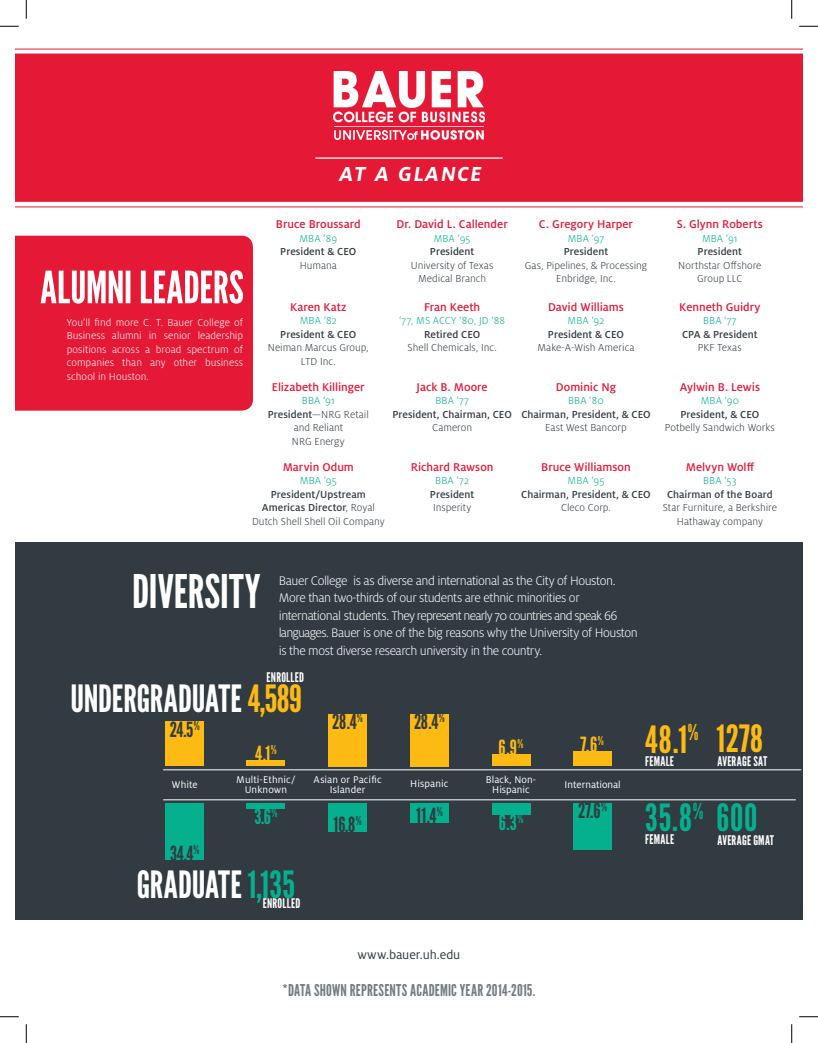
<style>
.page{position:relative;width:818px;height:1043px;background:#fff}
.page>*{position:absolute;margin:0;border:0;box-sizing:border-box;transform-origin:0 0}
.t1{font:46.25px "League Gothic";color:#fff}
.t2{font:37.5px "League Gothic";letter-spacing:-.005em;color:#fff}
.t3{font:37.5px "League Gothic";letter-spacing:.01em;color:#fcba13}
.t4{font:37.5px "League Gothic";color:#05b08f}
.t5{font:italic 700 22.5px "Milo OT";letter-spacing:.06em;color:#fff}
.t6{font:20.88px "League Gothic";letter-spacing:-.015em;color:#323b41}
.t7{font:20.88px "League Gothic";color:#fcba13}
.t8{font:20.88px "League Gothic";color:#05b08f}
.t9{font:16.25px "League Gothic";letter-spacing:.015em;color:#747c82}
.t10{font:300 13.75px/17.5px "Milo OT";letter-spacing:-.035em;color:#fff}
.t11{font:13.75px "Milo OT";letter-spacing:-.005em;color:#323b41}
.t12{font:13.25px "League Gothic";letter-spacing:.02em;color:#fff}
.t13{font:500 12.5px "Milo OT";color:#e51836}
.t14{font:300 11.25px/13.5px "Milo OT";color:#323b41;text-align:center}
.t15{font:500 11.25px/13.5px "Milo OT";color:#323b41;text-align:center}
.t16{font:300 11.25px/13.5px "Milo OT";color:#fff;text-align:justify}
.t17{font:300 11.25px "Milo OT";letter-spacing:.005em;color:#05b08f}
.t18{font:10.88px/10px "Milo OT";letter-spacing:.01em;color:#fff;text-align:center}
.s1{color:#05b08f}
.s2{font-weight:500}
.s3{font-weight:300}
.s4{color:#fcba13}
</style>
<div class="page">
<svg style="left:15px;top:49px;width:787px;height:158px;background:#e72d48"></svg>
<div style="left:15px;top:236px;width:238px;height:174px;background:#e51836"></div>
<div style="left:15px;top:542px;width:787px;height:377px;background:#323b41"></div>
<div style="left:166px;top:803px;width:38px;height:57px;background:#05b08f"></div>
<div style="left:573px;top:803px;width:38px;height:47px;background:#05b08f"></div>
<div style="left:328px;top:803px;width:38px;height:28px;background:#05b08f"></div>
<div style="left:247px;top:803px;width:38px;height:6px;background:#05b08f"></div>
<div style="left:410px;top:803px;width:38px;height:19px;background:#05b08f"></div>
<div style="left:492px;top:803px;width:38px;height:12px;background:#05b08f"></div>
<hr style="left:163px;top:769px;width:638px;height:1px;background:#fff">
<hr style="left:163px;top:799px;width:632px;height:1px;background:#fff">
<div style="left:166px;top:721px;width:38px;height:45px;background:#fcba13"></div>
<div style="left:328px;top:714px;width:38px;height:52px;background:#fcba13"></div>
<div style="left:410px;top:714px;width:38px;height:52px;background:#fcba13"></div>
<div style="left:247px;top:760px;width:38px;height:6px;background:#fcba13"></div>
<div style="left:492px;top:754px;width:38px;height:12px;background:#fcba13"></div>
<div style="left:573px;top:751px;width:38px;height:15px;background:#fcba13"></div>
<svg style="left:41px;top:270px;width:202px;height:33px"></svg>
<hr style="left:315px;top:157px;width:187px;height:2px;background:#fff">
<svg style="left:0;top:25px;width:19px;height:2px"></svg>
<svg style="left:799px;top:25px;width:19px;height:2px"></svg>
<svg style="left:0;top:1016px;width:19px;height:1px"></svg>
<svg style="left:799px;top:1016px;width:19px;height:1px"></svg>
<svg style="left:25px;top:0;width:2px;height:19px"></svg>
<svg style="left:25px;top:1024px;width:2px;height:18px"></svg>
<svg style="left:791px;top:0;width:1px;height:19px"></svg>
<svg style="left:791px;top:1024px;width:1px;height:18px"></svg>
<p class="t16" style="left:67px;top:316px;width:178px">You’ll find more C. T. Bauer College of Business alumni in senior leadership positions across a broad spectrum of companies than any other business school in Houston.</p>
<h3 class="t5" style="left:339px;top:161px;width:144px">AT A GLANCE</h3>
<p class="t13" style="left:276px;top:217px;width:86px">Bruce Broussard</p>
<p class="t17" style="left:299px;top:232px;width:39px">MBA ‘89</p>
<p class="t15" style="left:280px;top:245px;width:77px">President &amp; CEO</p>
<p class="t14" style="left:300px;top:258px;width:39px">Humana</p>
<p class="t13" style="left:290px;top:300px;width:58px">Karen Katz</p>
<p class="t17" style="left:300px;top:314px;width:39px">MBA ‘82</p>
<p class="t15" style="left:280px;top:327px;width:77px">President &amp; CEO</p>
<p class="t14" style="left:268px;top:341px;width:102px">Neiman Marcus Group,<br>LTD Inc.</p>
<p class="t13" style="left:272px;top:380px;width:94px">Elizabeth Killinger</p>
<p class="t14" style="left:268px;top:394px;width:103px"><span class="s1">BBA ‘91<br></span><span class="s2">President</span>—NRG Retail and Reliant<br>NRG Energy</p>
<p class="t13" style="left:283px;top:460px;width:73px">Marvin Odum</p>
<p class="t17" style="left:300px;top:474px;width:38px">MBA ‘95</p>
<p class="t15" style="left:252px;top:487px;width:134px">President/Upstream<br>Americas Director<span class="s3">, Royal<br>Dutch Shell Shell Oil Company</span></p>
<p class="t13" style="left:396px;top:217px;width:113px">Dr. David L. Callender</p>
<p class="t17" style="left:433px;top:232px;width:38px">MBA ‘95</p>
<p class="t15" style="left:430px;top:245px;width:46px">President</p>
<p class="t14" style="left:411px;top:258px;width:84px">University of Texas<br>Medical Branch</p>
<p class="t13" style="left:424px;top:300px;width:58px">Fran Keeth</p>
<p class="t17" style="left:399px;top:314px;width:108px">‘77, MS ACCY ‘80, JD ‘88</p>
<p class="t15" style="left:424px;top:327px;width:58px">Retired CEO</p>
<p class="t14" style="left:407px;top:341px;width:91px">Shell Chemicals, Inc.</p>
<p class="t13" style="left:416px;top:380px;width:73px">Jack B. Moore</p>
<p class="t17" style="left:435px;top:394px;width:35px">BBA ‘77</p>
<p class="t15" style="left:392px;top:407px;width:121px">President, Chairman, CEO</p>
<p class="t14" style="left:432px;top:421px;width:41px">Cameron</p>
<p class="t13" style="left:411px;top:460px;width:84px">Richard Rawson</p>
<p class="t17" style="left:435px;top:474px;width:35px">BBA ‘72</p>
<p class="t15" style="left:430px;top:487px;width:46px">President</p>
<p class="t14" style="left:433px;top:501px;width:40px">Insperity</p>
<p class="t13" style="left:539px;top:217px;width:96px">C. Gregory Harper</p>
<p class="t17" style="left:567px;top:232px;width:38px">MBA ‘97</p>
<p class="t15" style="left:563px;top:245px;width:46px">President</p>
<p class="t14" style="left:524px;top:258px;width:124px">Gas, Pipelines, &amp; Processing<br>Enbridge, Inc.</p>
<p class="t13" style="left:548px;top:300px;width:77px">David Williams</p>
<p class="t17" style="left:567px;top:314px;width:38px">MBA ‘92</p>
<p class="t15" style="left:548px;top:327px;width:77px">President &amp; CEO</p>
<p class="t14" style="left:537px;top:341px;width:98px">Make-A-Wish America</p>
<p class="t13" style="left:556px;top:380px;width:62px">Dominic Ng</p>
<p class="t17" style="left:568px;top:394px;width:37px">BBA ‘80</p>
<p class="t15" style="left:521px;top:407px;width:131px">Chairman, President, &amp; CEO</p>
<p class="t14" style="left:545px;top:421px;width:83px">East West Bancorp</p>
<p class="t13" style="left:541px;top:460px;width:91px">Bruce Williamson</p>
<p class="t17" style="left:567px;top:474px;width:38px">MBA ‘95</p>
<p class="t15" style="left:521px;top:487px;width:131px">Chairman, President, &amp; CEO</p>
<p class="t14" style="left:561px;top:501px;width:51px">Cleco Corp.</p>
<p class="t13" style="left:676px;top:217px;width:88px">S. Glynn Roberts</p>
<p class="t17" style="left:702px;top:232px;width:37px">MBA ‘91</p>
<p class="t15" style="left:697px;top:245px;width:46px">President</p>
<p class="t14" style="left:678px;top:258px;width:85px">Northstar Offshore<br>Group LLC</p>
<p class="t13" style="left:679px;top:300px;width:83px">Kenneth Guidry</p>
<p class="t17" style="left:703px;top:314px;width:35px">BBA ‘77</p>
<p class="t15" style="left:682px;top:327px;width:77px">CPA &amp; President</p>
<p class="t14" style="left:697px;top:341px;width:45px">PKF Texas</p>
<p class="t13" style="left:679px;top:380px;width:82px">Aylwin B. Lewis</p>
<p class="t17" style="left:700px;top:394px;width:40px">MBA ‘90</p>
<p class="t15" style="left:680px;top:407px;width:80px">President, &amp; CEO</p>
<p class="t14" style="left:665px;top:421px;width:111px">Potbelly Sandwich Works</p>
<p class="t13" style="left:685px;top:460px;width:70px">Melvyn Wolff</p>
<p class="t17" style="left:703px;top:474px;width:35px">BBA ‘53</p>
<p class="t15" style="left:667px;top:487px;width:107px">Chairman of the Board</p>
<p class="t14" style="left:662px;top:501px;width:116px">Star Furniture, a Berkshire<br>Hathaway company</p>
<h1 class="t1" style="left:132px;top:563px;width:130px">DIVERSITY</h1>
<p class="t10" style="left:279px;top:571px;width:360px">Bauer College is as diverse and international as the City of Houston.<br>More than two-thirds of our students are ethnic minorities or international students. They represent nearly 70 countries and speak 66 languages. Bauer is one of the big reasons why the University of Houston is the most diverse research university in the country.</p>
<p class="t12" style="left:266px;top:669px;width:39px">ENROLLED</p>
<h2 class="t2" style="left:71px;top:676px;width:233px">UNDERGRADUATE <span class="s4">4,589</span></h2>
<h3 class="t6" style="left:170px;top:717px;width:31px">24.5<sup>%</sup></h3>
<h3 class="t6" style="left:332px;top:709px;width:32px">28.4<sup>%</sup></h3>
<h3 class="t6" style="left:414px;top:709px;width:32px">28.4<sup>%</sup></h3>
<h3 class="t7" style="left:255px;top:740px;width:23px">4.1<sup>%</sup></h3>
<h3 class="t7" style="left:498px;top:735px;width:26px">6.9<sup>%</sup></h3>
<h3 class="t7" style="left:580px;top:731px;width:25px">7.6<sup>%</sup></h3>
<p class="t18" style="left:172px;top:780px;width:27px">White</p>
<h3 class="t6" style="left:170px;top:841px;width:31px">34.4<sup>%</sup></h3>
<p class="t18" style="left:236px;top:774px;width:61px">Multi-Ethnic/<br>Unknown</p>
<h3 class="t8" style="left:254px;top:804px;width:24px">3.6<sup>%</sup></h3>
<h2 class="t2" style="left:137px;top:861px;width:160px">GRADUATE <span class="s1">1,135</span></h2>
<p class="t12" style="left:263px;top:895px;width:39px">ENROLLED</p>
<p class="t18" style="left:313px;top:774px;width:70px">Asian or Pacific<br>Islander</p>
<h3 class="t6" style="left:333px;top:812px;width:30px">16.8<sup>%</sup></h3>
<p class="t18" style="left:410px;top:779px;width:40px">Hispanic</p>
<h3 class="t6" style="left:416px;top:803px;width:28px">11.4<sup>%</sup></h3>
<p class="t11" style="left:357px;top:947px;width:104px">www.bauer.uh.edu</p>
<p class="t18" style="left:486px;top:774px;width:52px">Black, Non-<br>Hispanic</p>
<h3 class="t8" style="left:498px;top:810px;width:26px">6.3<sup>%</sup></h3>
<h3 class="t9" style="left:282px;top:980px;width:254px">*DATA SHOWN REPRESENTS ACADEMIC YEAR 2014-2015.</h3>
<p class="t18" style="left:564px;top:779px;width:58px">International</p>
<h3 class="t6" style="left:578px;top:798px;width:31px">27.6<sup>%</sup></h3>
<h2 class="t3" style="left:645px;top:717px;width:55px">48.1<sup>%</sup></h2>
<p class="t12" style="left:645px;top:753px;width:30px">FEMALE</p>
<h2 class="t3" style="left:716px;top:716px;width:48px">1278</h2>
<p class="t12" style="left:717px;top:753px;width:51px">AVERAGE SAT</p>
<h2 class="t4" style="left:645px;top:795px;width:114px">35.8<sup>%</sup> 600</h2>
<p class="t12" style="left:717px;top:832px;width:58px">AVERAGE GMAT</p>
<p class="t12" style="left:645px;top:831px;width:30px">FEMALE</p>
</div>
